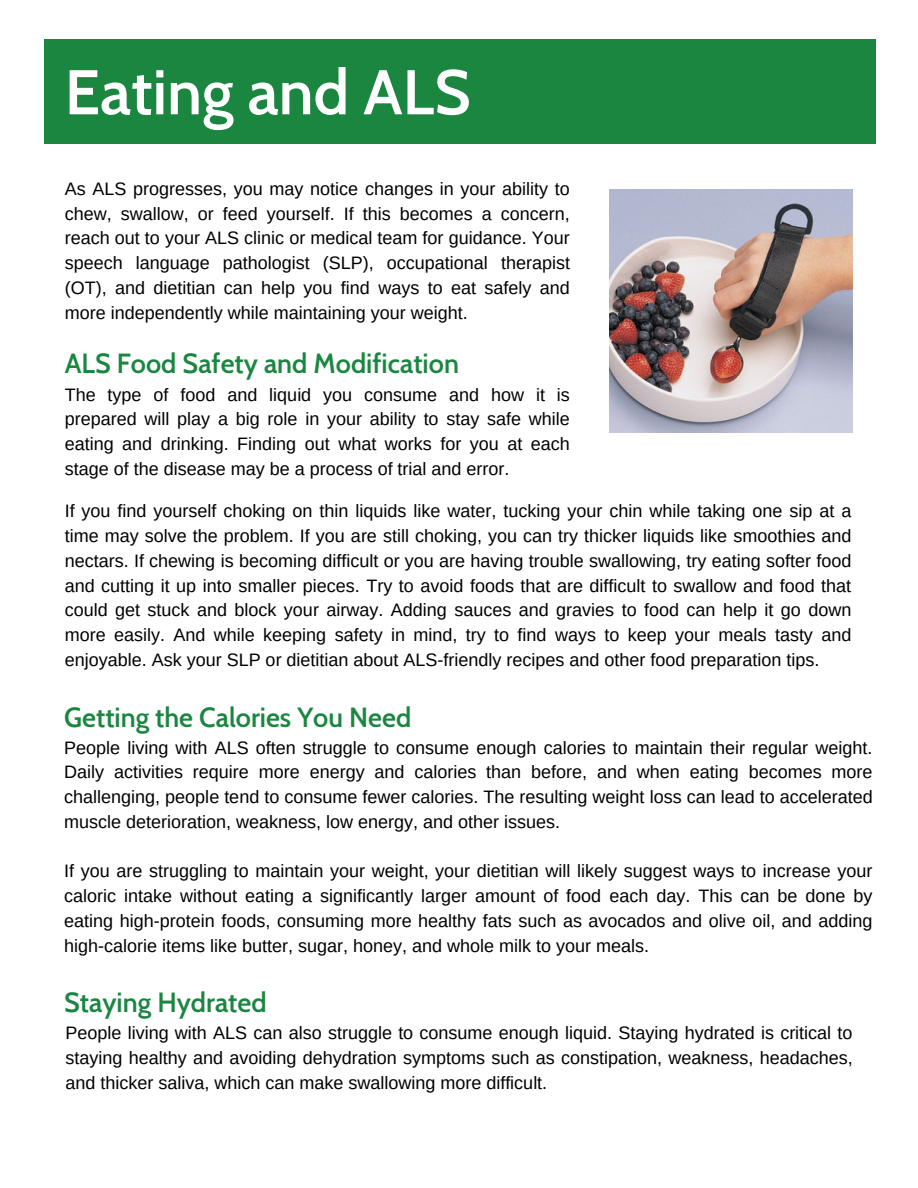
<style>
.page{position:relative;width:918px;height:1188px;background:#fff}
.page>*{position:absolute;margin:0;border:0;box-sizing:border-box;transform-origin:0 0}
.t1{font:600 63px "Cabin";color:#fff}
.t2{font:600 27px "Cabin";color:#1a8640}
.t3{font:18px/24.8px "Arimo";color:#000;text-align:justify}
</style>
<div class="page">
<div style="left:44px;top:40px;width:832px;height:104px;background:#1a8640"></div>
<img style="left:610px;top:190px;width:243px;height:243px">
<h1 class="t1" style="left:65px;top:54px;width:407px">Eating and ALS</h1>
<p class="t3" style="left:65px;top:176px;width:507px">As ALS progresses, you may notice changes in your ability to chew, swallow, or feed yourself. If this becomes a concern, reach out to your ALS clinic or medical team for guidance. Your speech language pathologist (SLP), occupational therapist (OT), and dietitian can help you find ways to eat safely and more independently while maintaining your weight.</p>
<h2 class="t2" style="left:65px;top:347px;width:396px">ALS Food Safety and Modification</h2>
<p class="t3" style="left:65px;top:382px;width:507px">The type of food and liquid you consume and how it is prepared will play a big role in your ability to stay safe while eating and drinking. Finding out what works for you at each stage of the disease may be a process of trial and error.</p>
<p class="t3" style="left:65px;top:499px;width:788px">If you find yourself choking on thin liquids like water, tucking your chin while taking one sip at a time may solve the problem. If you are still choking, you can try thicker liquids like smoothies and nectars. If chewing is becoming difficult or you are having trouble swallowing, try eating softer food and cutting it up into smaller pieces. Try to avoid foods that are difficult to swallow and food that could get stuck and block your airway. Adding sauces and gravies to food can help it go down more easily. And while keeping safety in mind, try to find ways to keep your meals tasty and enjoyable. Ask your SLP or dietitian about ALS-friendly recipes and other food preparation tips.</p>
<h2 class="t2" style="left:64px;top:700px;width:349px">Getting the Calories You Need</h2>
<p class="t3" style="left:64px;top:735px;width:810px">People living with ALS often struggle to consume enough calories to maintain their regular weight.<br>Daily activities require more energy and calories than before, and when eating becomes more challenging, people tend to consume fewer calories. The resulting weight loss can lead to accelerated muscle deterioration, weakness, low energy, and other issues.</p>
<p class="t3" style="left:64px;top:859px;width:810px">If you are struggling to maintain your weight, your dietitian will likely suggest ways to increase your caloric intake without eating a significantly larger amount of food each day. This can be done by eating high-protein foods, consuming more healthy fats such as avocados and olive oil, and adding high-calorie items like butter, sugar, honey, and whole milk to your meals.</p>
<h2 class="t2" style="left:64px;top:986px;width:204px">Staying Hydrated</h2>
<p class="t3" style="left:65px;top:1021px;width:789px">People living with ALS can also struggle to consume enough liquid. Staying hydrated is critical to staying healthy and avoiding dehydration symptoms such as constipation, weakness, headaches, and thicker saliva, which can make swallowing more difficult.</p>
</div>
